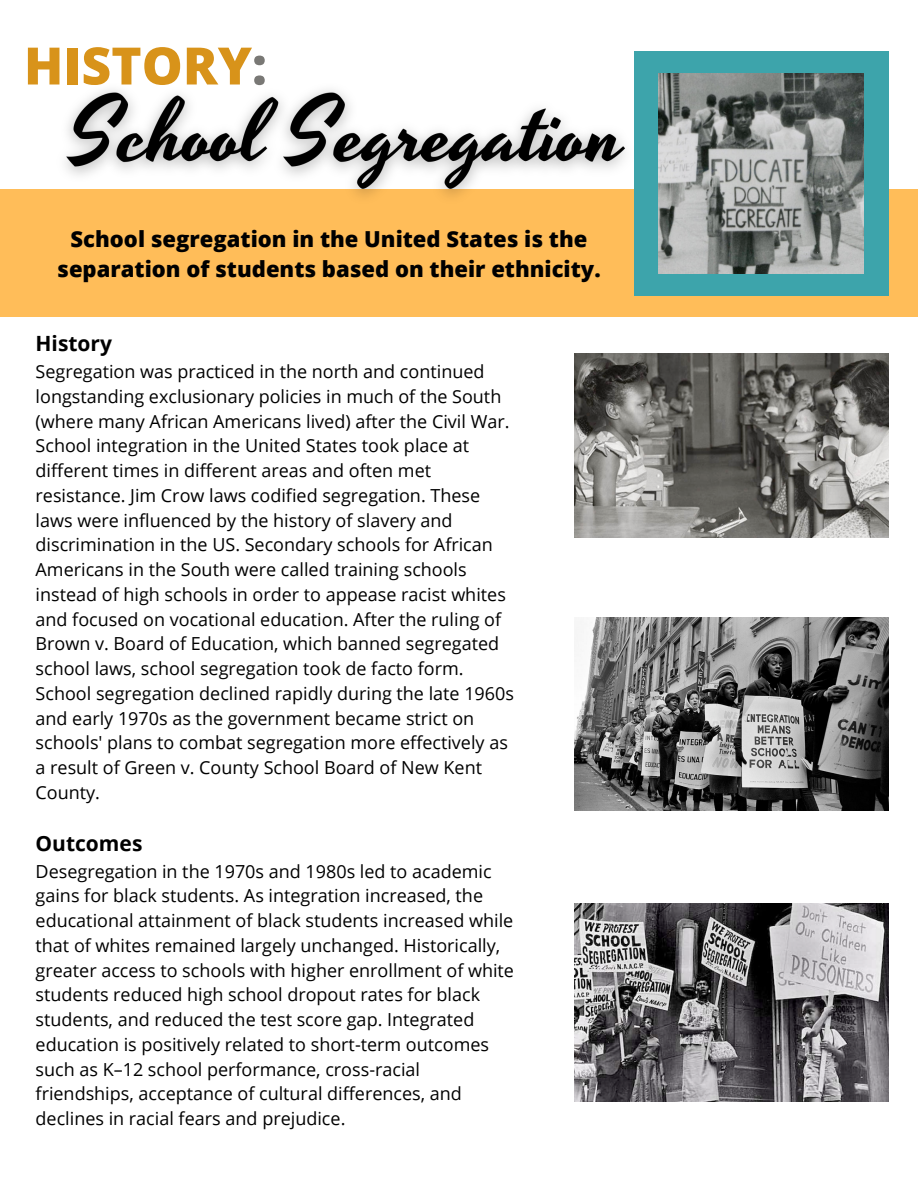
<style>
.page{position:relative;width:918px;height:1188px;background:#fff}
.page>*{position:absolute;margin:0;border:0;box-sizing:border-box;transform-origin:0 0}
.t1{font:800 51.6px "Open Sans";color:#d8931a}
.t2{font:800 22.05px/30.3px "Open Sans";color:#000;text-align:center}
.t3{font:700 21px "Open Sans";color:#000}
.t4{font:18px/24.8px "Open Sans";color:#000}
.s1{color:#797875}
</style>
<div class="page">
<div style="left:0;top:189px;width:918px;height:128px;background:#ffbd59"></div>
<div style="left:634px;top:51px;width:254px;height:244px;background:#3da4ab"></div>
<img style="left:575px;top:353px;width:313px;height:185px">
<img style="left:659px;top:73px;width:204px;height:201px">
<img style="left:575px;top:617px;width:313px;height:194px">
<img style="left:575px;top:904px;width:313px;height:198px">
<img style="left:65px;top:90px;width:561px;height:106px">
<p class="t1" style="left:24px;top:29px;width:245px">HISTORY<span class="s1">:</span></p>
<p class="t2" style="left:57px;top:223px;width:545px">School segregation in the United States is the separation of students based on their ethnicity.</p>
<p class="t3" style="left:36px;top:329px;width:78px">History</p>
<p class="t4" style="left:36px;top:359px;width:480px">Segregation was practiced in the north and continued longstanding exclusionary policies in much of the South (where many African Americans lived) after the Civil War.<br>School integration in the United States took place at different times in different areas and often met resistance. Jim Crow laws codified segregation. These laws were influenced by the history of slavery and discrimination in the US. Secondary schools for African Americans in the South were called training schools instead of high schools in order to appease racist whites and focused on vocational education. After the ruling of Brown v. Board of Education, which banned segregated school laws, school segregation took de facto form.<br>School segregation declined rapidly during the late 1960s and early 1970s as the government became strict on schools' plans to combat segregation more effectively as a result of Green v. County School Board of New Kent County.</p>
<p class="t3" style="left:36px;top:828px;width:108px">Outcomes</p>
<p class="t4" style="left:36px;top:858px;width:480px">Desegregation in the 1970s and 1980s led to academic gains for black students. As integration increased, the educational attainment of black students increased while that of whites remained largely unchanged. Historically, greater access to schools with higher enrollment of white students reduced high school dropout rates for black students, and reduced the test score gap. Integrated education is positively related to short-term outcomes such as K–12 school performance, cross-racial friendships, acceptance of cultural differences, and declines in racial fears and prejudice.</p>
</div>
